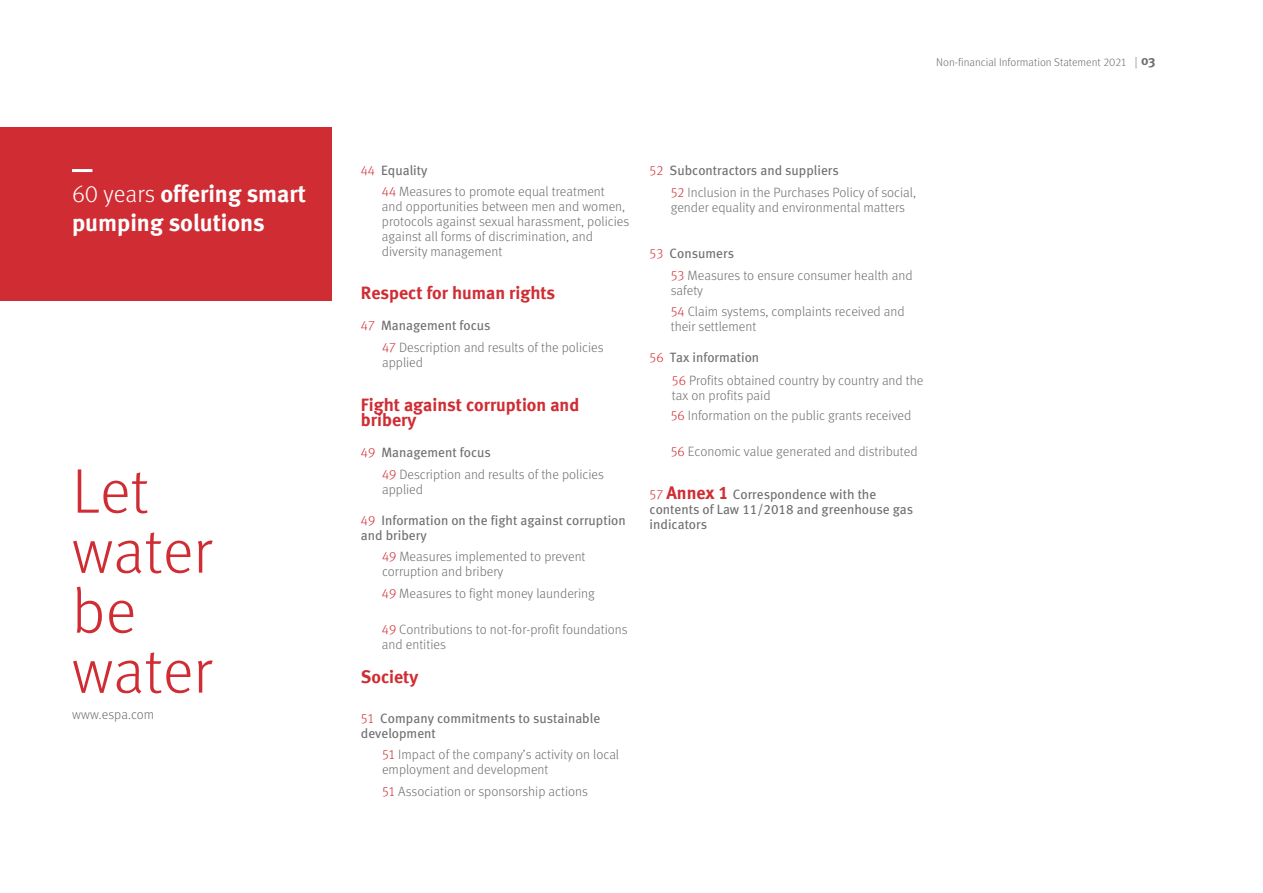
<style>
.page{position:relative;width:1263px;height:893px;background:#fff}
.page>*{position:absolute;margin:0;border:0;box-sizing:border-box;transform-origin:0 0}
.t1{font:63px/60px "Meta Light LF";color:#cf2d33}
.t2{font:24px/28.8px "Meta Bold LF";color:#fff}
.t3{font:18px/15px "Meta Bold LF";color:#cf2d33}
.t4{font:13.5px/15px "Meta Light LF";color:#706f6f}
.t5{font:13.5px/15px "Meta Book LF";color:#706f6f}
.t6{font:700 13.5px "Meta";color:#706f6f}
.t7{font:11.25px "Meta Light LF";color:#706f6f}
.s1{font-family:"Meta Light LF"}
.s2{font-size:12px}
.s3{font-family:"Meta Light LF";color:#cf2d33}
.s4{color:#cf2d33}
.s5{font-family:"Meta Bold LF";font-size:18px;color:#cf2d33}
</style>
<div class="page">
<div style="left:0;top:128px;width:332px;height:173px;background:#cf2d33"></div>
<hr style="left:72px;top:169px;width:20px;height:3px;background:#fff">
<h2 class="t2" style="left:72px;top:179px;width:236px"><span class="s1">60 years</span> offering smart pumping solutions</h2>
<h1 class="t1" style="left:72px;top:460px;width:142px">Let water be water</h1>
<p class="t4" style="left:72px;top:706px;width:84px">www.espa.com</p>
<p class="t7" style="left:936px;top:56px;width:203px">Non-financial Information Statement 2021 <span class="s2">|</span></p>
<p class="t6" style="left:1141px;top:52px;width:16px">03</p>
<p class="t5" style="left:361px;top:162px;width:68px"><span class="s3">44</span> Equality</p>
<p class="t4" style="left:382px;top:184px;width:249px"><span class="s4">44</span> Measures to promote equal treatment<br>and opportunities between men and women, protocols against sexual harassment, policies against all forms of discrimination, and diversity management</p>
<h3 class="t3" style="left:361px;top:285px;width:196px">Respect for human rights</h3>
<p class="t5" style="left:361px;top:317px;width:131px"><span class="s3">47</span> Management focus</p>
<p class="t4" style="left:382px;top:340px;width:223px"><span class="s4">47</span> Description and results of the policies applied</p>
<h3 class="t3" style="left:361px;top:397px;width:220px">Fight against corruption and bribery</h3>
<p class="t5" style="left:361px;top:444px;width:131px"><span class="s3">49</span> Management focus</p>
<p class="t4" style="left:382px;top:467px;width:223px"><span class="s4">49</span> Description and results of the policies applied</p>
<p class="t5" style="left:361px;top:513px;width:266px"><span class="s3">49</span> Information on the fight against corruption and bribery</p>
<p class="t4" style="left:382px;top:549px;width:205px"><span class="s4">49</span> Measures implemented to prevent corruption and bribery</p>
<p class="t4" style="left:382px;top:585px;width:214px"><span class="s4">49</span> Measures to fight money laundering</p>
<p class="t4" style="left:382px;top:621px;width:247px"><span class="s4">49</span> Contributions to not-for-profit foundations and entities</p>
<h3 class="t3" style="left:361px;top:669px;width:59px">Society</h3>
<p class="t5" style="left:361px;top:711px;width:241px"><span class="s3">51</span> Company commitments to sustainable development</p>
<p class="t4" style="left:382px;top:747px;width:239px"><span class="s4">51</span> Impact of the company’s activity on local employment and development</p>
<p class="t4" style="left:382px;top:783px;width:207px"><span class="s4">51</span> Association or sponsorship actions</p>
<p class="t5" style="left:650px;top:163px;width:191px"><span class="s3">52</span> Subcontractors and suppliers</p>
<p class="t4" style="left:671px;top:185px;width:247px"><span class="s4">52</span> Inclusion in the Purchases Policy of social, gender equality and environmental matters</p>
<p class="t5" style="left:650px;top:246px;width:86px"><span class="s3">53</span> Consumers</p>
<p class="t4" style="left:671px;top:267px;width:243px"><span class="s4">53</span> Measures to ensure consumer health and safety</p>
<p class="t4" style="left:671px;top:304px;width:235px"><span class="s4">54</span> Claim systems, complaints received and their settlement</p>
<p class="t5" style="left:650px;top:350px;width:111px"><span class="s3">56</span> Tax information</p>
<p class="t4" style="left:672px;top:373px;width:253px"><span class="s4">56</span> Profits obtained country by country and the tax on profits paid</p>
<p class="t4" style="left:671px;top:407px;width:242px"><span class="s4">56</span> Information on the public grants received</p>
<p class="t4" style="left:671px;top:443px;width:248px"><span class="s4">56</span> Economic value generated and distributed</p>
<p class="t5" style="left:650px;top:487px;width:265px"><span class="s3">57</span> <span class="s5">Annex 1</span> Correspondence with the contents of Law 11/2018 and greenhouse gas indicators</p>
</div>
